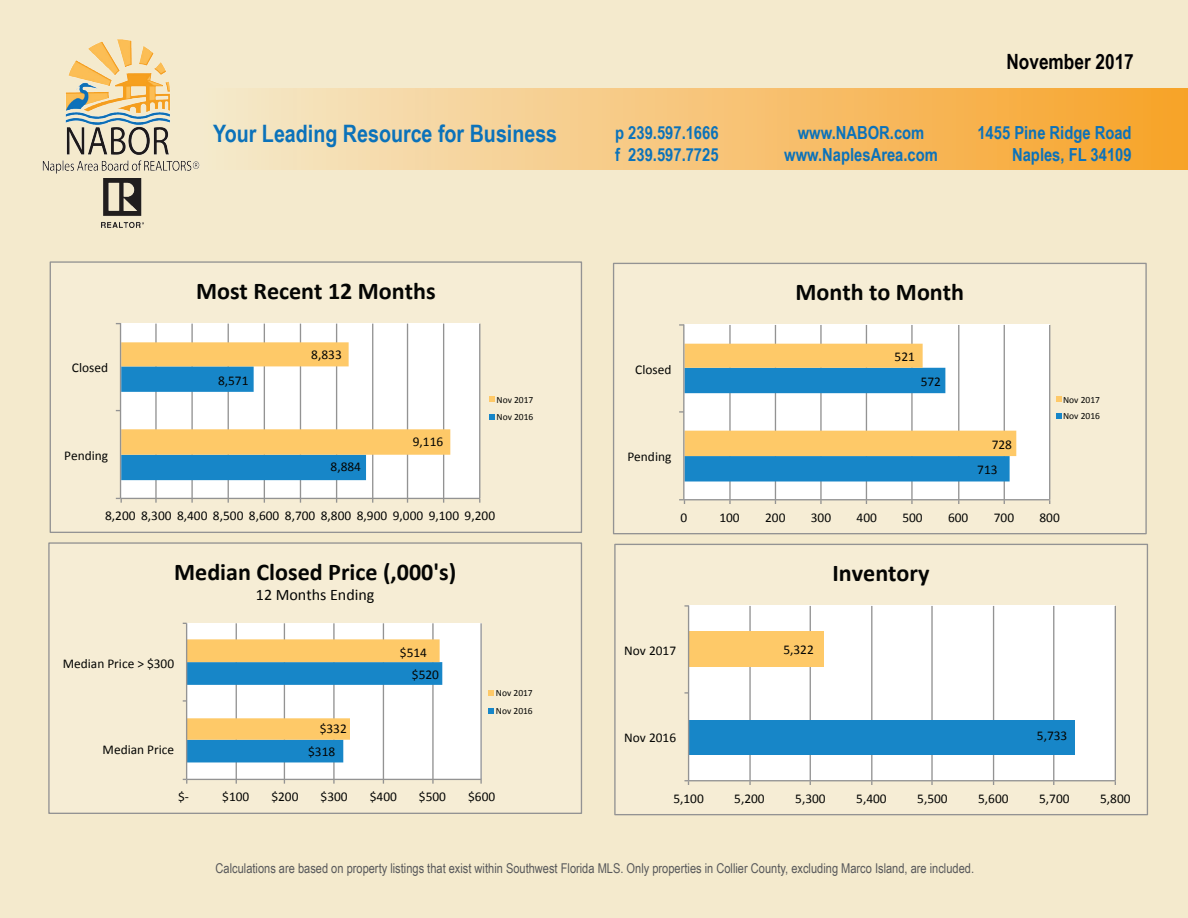
<style>
.page{position:relative;width:1188px;height:918px;background:#f4eacd}
.page>*{position:absolute;margin:0;border:0;box-sizing:border-box;transform-origin:0 0}
.t1{font:700 24.15px "Calibri";color:#040503}
.t2{font:700 24px "Arial Narrow";color:#0b72ba}
.t3{font:700 21px "Arial Narrow";color:#000001}
.t4{font:700 18px/21.6px "Arial Narrow";color:#0b72ba}
.t5{font:16.05px "Calibri";color:#040503}
.t6{font:13.5px "Arial Narrow";color:#57585a}
.t7{font:13.35px "Calibri";color:#040503}
.t8{font:9.45px/17.4px "Calibri";color:#040503}
</style>
<div class="page">
<div style="left:199px;top:88px;width:989px;height:81px;background:linear-gradient(to right,#f5e9cc,#f8a329)"></div>
<img style="left:43px;top:39px;width:157px;height:134px">
<img style="left:102px;top:179px;width:41px;height:49px">
<div style="left:50px;top:262px;width:531px;height:270px;background:#f6edd5"></div>
<div style="left:121px;top:323px;width:359px;height:175px;background:#fff"></div>
<hr style="left:155px;top:324px;width:2px;height:174px;background:#939393">
<hr style="left:191px;top:324px;width:2px;height:174px;background:#939393">
<hr style="left:228px;top:324px;width:1px;height:174px;background:#939393">
<hr style="left:264px;top:324px;width:1px;height:174px;background:#939393">
<hr style="left:300px;top:324px;width:1px;height:174px;background:#939393">
<hr style="left:336px;top:324px;width:1px;height:174px;background:#939393">
<hr style="left:372px;top:324px;width:1px;height:174px;background:#939393">
<hr style="left:407px;top:324px;width:1px;height:174px;background:#939393">
<hr style="left:443px;top:324px;width:1px;height:174px;background:#939393">
<hr style="left:479px;top:324px;width:1px;height:174px;background:#939393">
<hr style="left:121px;top:498px;width:359px;height:1px;background:#939393">
<hr style="left:120px;top:323px;width:1px;height:175px;background:#939393">
<svg style="left:116px;top:498px;width:6px;height:5px"></svg>
<svg style="left:116px;top:342px;width:334px;height:138px"></svg>
<svg style="left:489px;top:397px;width:6px;height:5px"></svg>
<svg style="left:489px;top:414px;width:6px;height:5px"></svg>
<div style="left:50px;top:261px;width:532px;height:272px;border:1px solid #939393"></div>
<div style="left:49px;top:543px;width:532px;height:270px;background:#f6edd5"></div>
<div style="left:187px;top:623px;width:295px;height:156px;background:#fff"></div>
<hr style="left:236px;top:623px;width:1px;height:156px;background:#939393">
<hr style="left:284px;top:623px;width:1px;height:156px;background:#939393">
<hr style="left:333px;top:623px;width:2px;height:156px;background:#939393">
<hr style="left:383px;top:623px;width:1px;height:156px;background:#939393">
<hr style="left:432px;top:623px;width:2px;height:156px;background:#939393">
<hr style="left:480px;top:623px;width:2px;height:156px;background:#939393">
<hr style="left:187px;top:779px;width:295px;height:1px;background:#939393">
<hr style="left:186px;top:623px;width:1px;height:156px;background:#939393">
<svg style="left:183px;top:639px;width:259px;height:123px"></svg>
<svg style="left:489px;top:690px;width:5px;height:5px"></svg>
<svg style="left:489px;top:708px;width:5px;height:5px"></svg>
<div style="left:48px;top:542px;width:534px;height:272px;border:1px solid #939393"></div>
<div style="left:614px;top:263px;width:532px;height:271px;background:#f6edd5"></div>
<div style="left:684px;top:324px;width:366px;height:176px;background:#fff"></div>
<hr style="left:729px;top:325px;width:2px;height:175px;background:#939393">
<hr style="left:775px;top:325px;width:1px;height:175px;background:#939393">
<hr style="left:820px;top:325px;width:2px;height:175px;background:#939393">
<hr style="left:866px;top:325px;width:1px;height:175px;background:#939393">
<hr style="left:911px;top:325px;width:2px;height:175px;background:#939393">
<hr style="left:958px;top:325px;width:1px;height:175px;background:#939393">
<hr style="left:1004px;top:325px;width:1px;height:175px;background:#939393">
<hr style="left:1049px;top:325px;width:1px;height:175px;background:#939393">
<hr style="left:684px;top:499px;width:366px;height:1px;background:#939393">
<hr style="left:683px;top:324px;width:2px;height:176px;background:#939393">
<svg style="left:679px;top:499px;width:6px;height:5px"></svg>
<svg style="left:679px;top:344px;width:337px;height:137px"></svg>
<svg style="left:1056px;top:396px;width:5px;height:5px"></svg>
<svg style="left:1056px;top:413px;width:5px;height:5px"></svg>
<div style="left:613px;top:263px;width:534px;height:271px;border:1px solid #939393"></div>
<div style="left:615px;top:544px;width:532px;height:271px;background:#f6edd5"></div>
<div style="left:689px;top:605px;width:426px;height:176px;background:#fff"></div>
<hr style="left:749px;top:606px;width:2px;height:175px;background:#939393">
<hr style="left:810px;top:606px;width:1px;height:175px;background:#939393">
<hr style="left:871px;top:606px;width:1px;height:175px;background:#939393">
<hr style="left:931px;top:606px;width:2px;height:175px;background:#939393">
<hr style="left:993px;top:606px;width:1px;height:175px;background:#939393">
<hr style="left:1053px;top:606px;width:1px;height:175px;background:#939393">
<hr style="left:1115px;top:606px;width:1px;height:175px;background:#939393">
<div style="left:689px;top:632px;width:135px;height:35px;background:#fec968"></div>
<div style="left:688px;top:720px;width:387px;height:34px;background:#1786c8"></div>
<hr style="left:689px;top:780px;width:426px;height:1px;background:#939393">
<hr style="left:688px;top:605px;width:1px;height:176px;background:#939393">
<svg style="left:684px;top:780px;width:5px;height:5px"></svg>
<div style="left:614px;top:544px;width:534px;height:271px;border:1px solid #939393"></div>
<h3 class="t3" style="left:1007px;top:46px;width:129px">November 2017</h3>
<h2 class="t2" style="left:213px;top:115px;width:346px">Your Leading Resource for Business</h2>
<h3 class="t4" style="left:615px;top:121px;width:105px">p 239.597.1666 f 239.597.7725</h3>
<h3 class="t4" style="left:784px;top:121px;width:155px;text-align:center">www.NABOR.com www.NaplesArea.com</h3>
<h3 class="t4" style="left:977px;top:121px;width:156px;text-align:right">1455 Pine Ridge Road<br>Naples, FL 34109</h3>
<h1 class="t1" style="left:196px;top:275px;width:241px">Most Recent 12 Months</h1>
<p class="t7" style="left:72px;top:359px;width:38px">Closed</p>
<p class="t7" style="left:64px;top:447px;width:46px">Pending</p>
<p class="t7" style="left:218px;top:372px;width:32px">8,571</p>
<p class="t7" style="left:311px;top:346px;width:32px">8,833</p>
<p class="t7" style="left:331px;top:459px;width:32px">8,884</p>
<p class="t7" style="left:413px;top:433px;width:32px">9,116</p>
<p class="t8" style="left:497px;top:391px;width:38px">Nov 2017<br>Nov 2016</p>
<p class="t7" style="left:105px;top:507px;width:392px">8,200 8,300 8,400 8,500 8,600 8,700 8,800 8,900 9,000 9,100 9,200</p>
<h1 class="t1" style="left:174px;top:556px;width:284px">Median Closed Price (,000's)</h1>
<p class="t5" style="left:256px;top:584px;width:120px">12 Months Ending</p>
<p class="t7" style="left:63px;top:655px;width:113px">Median Price &gt; $300</p>
<p class="t7" style="left:103px;top:741px;width:73px">Median Price</p>
<p class="t7" style="left:320px;top:720px;width:29px">$332</p>
<p class="t7" style="left:308px;top:743px;width:29px">$318</p>
<p class="t7" style="left:400px;top:644px;width:29px">$514</p>
<p class="t7" style="left:412px;top:666px;width:29px">$520</p>
<p class="t8" style="left:496px;top:684px;width:38px;line-height:18px">Nov 2017<br>Nov 2016</p>
<p class="t7" style="left:178px;top:788px;width:12px">$--‐</p>
<p class="t7" style="left:222px;top:788px;width:29px">$100</p>
<p class="t7" style="left:271px;top:788px;width:29px">$200</p>
<p class="t7" style="left:321px;top:788px;width:29px">$300</p>
<p class="t7" style="left:370px;top:788px;width:29px">$400</p>
<p class="t7" style="left:419px;top:788px;width:29px">$500</p>
<p class="t7" style="left:468px;top:788px;width:29px">$600</p>
<h1 class="t1" style="left:796px;top:277px;width:170px">Month to Month</h1>
<p class="t7" style="left:635px;top:361px;width:38px">Closed</p>
<p class="t7" style="left:627px;top:448px;width:46px">Pending</p>
<p class="t7" style="left:895px;top:348px;width:22px">521</p>
<p class="t7" style="left:921px;top:374px;width:22px">572</p>
<p class="t7" style="left:992px;top:436px;width:22px">728</p>
<p class="t7" style="left:977px;top:461px;width:22px">713</p>
<p class="t8" style="left:1063px;top:391px;width:38px;line-height:16.6px">Nov 2017<br>Nov 2016</p>
<p class="t7" style="left:680px;top:509px;width:8px">0</p>
<p class="t7" style="left:719px;top:509px;width:22px">100</p>
<p class="t7" style="left:765px;top:509px;width:22px">200</p>
<p class="t7" style="left:811px;top:509px;width:22px">300</p>
<p class="t7" style="left:857px;top:509px;width:22px">400</p>
<p class="t7" style="left:902px;top:509px;width:22px">500</p>
<p class="t7" style="left:948px;top:509px;width:22px">600</p>
<p class="t7" style="left:994px;top:509px;width:22px">700</p>
<p class="t7" style="left:1040px;top:509px;width:22px">800</p>
<h1 class="t1" style="left:832px;top:558px;width:99px">Inventory</h1>
<p class="t7" style="left:624px;top:642px;width:53px">Nov 2017</p>
<p class="t7" style="left:624px;top:729px;width:53px">Nov 2016</p>
<p class="t7" style="left:783px;top:641px;width:32px">5,322</p>
<p class="t7" style="left:1037px;top:727px;width:32px">5,733</p>
<p class="t7" style="left:673px;top:790px;width:32px">5,100</p>
<p class="t7" style="left:734px;top:790px;width:32px">5,200</p>
<p class="t7" style="left:795px;top:790px;width:32px">5,300</p>
<p class="t7" style="left:856px;top:790px;width:32px">5,400</p>
<p class="t7" style="left:917px;top:790px;width:32px">5,500</p>
<p class="t7" style="left:978px;top:790px;width:32px">5,600</p>
<p class="t7" style="left:1039px;top:790px;width:32px">5,700</p>
<p class="t7" style="left:1100px;top:790px;width:32px">5,800</p>
<p class="t6" style="left:216px;top:859px;width:760px">Calculations are based on property listings that exist within Southwest Florida MLS. Only properties in Collier County, excluding Marco Island, are included.</p>
</div>
